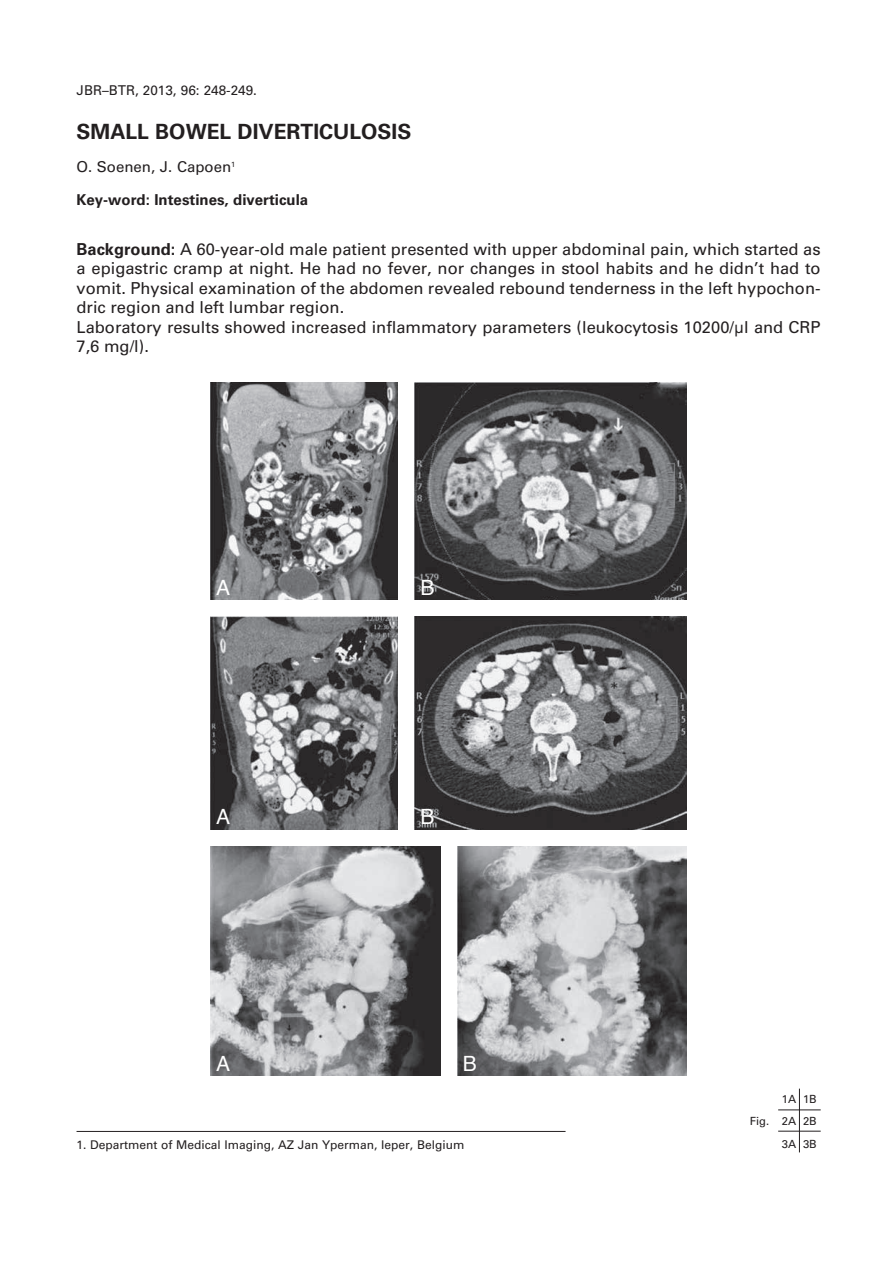
<style>
.page{position:relative;width:893px;height:1263px;background:#fff}
.page>*{position:absolute;margin:0;border:0;box-sizing:border-box;transform-origin:0 0}
.t1{font:700 21px "Univers";color:#231f20}
.t2{font:21px "Helvetica";color:#fff}
.t3{font:16.5px/19.5px "Univers";color:#231f20}
.t4{font:700 15px "Univers";color:#231f20}
.t5{font:15px "Univers";color:#231f20}
.t6{font:13.5px "Univers";color:#231f20}
.t7{font:12px "Univers";color:#231f20}
.t8{font:11.25px/22.5px "Univers";color:#231f20;text-align:right}
.s1{font-weight:700}
</style>
<div class="page">
<hr style="left:77px;top:1131px;width:489px;height:1px;background:#231f20">
<hr style="left:778px;top:1131px;width:43px;height:1px;background:#231f20">
<hr style="left:778px;top:1110px;width:43px;height:1px;background:#231f20">
<hr style="left:799px;top:1089px;width:1px;height:63px;background:#231f20">
<img style="left:210px;top:383px;width:188px;height:217px">
<img style="left:210px;top:617px;width:188px;height:212px">
<img style="left:415px;top:383px;width:272px;height:217px">
<img style="left:415px;top:617px;width:272px;height:212px">
<img style="left:210px;top:846px;width:230px;height:230px">
<img style="left:457px;top:846px;width:230px;height:230px">
<p class="t6" style="left:77px;top:82px;width:182px">JBR–BTR, 2013, 96: 248-249.</p>
<p class="t1" style="left:77px;top:119px;width:336px">SMALL BOWEL DIVERTICULOSIS</p>
<p class="t5" style="left:77px;top:158px;width:160px">O. Soenen, J. Capoen<sup>1</sup></p>
<p class="t4" style="left:77px;top:191px;width:233px">Key-word: Intestines, diverticula</p>
<p class="t3" style="left:77px;top:239px;width:746px"><span class="s1">Background:</span> A 60-year-old male patient presented with upper abdominal pain, which started as a epigastric cramp at night. He had no fever, nor changes in stool habits and he didn’t had to vomit. Physical examination of the abdomen revealed rebound tenderness in the left hypochon&shy;dric region and left lumbar region.<br>Laboratory results showed increased inflammatory parameters (leukocytosis 10200/μl and CRP 7,6 mg/l).</p>
<p class="t2" style="left:216px;top:571px;width:16px">A</p>
<p class="t2" style="left:420px;top:571px;width:16px">B</p>
<p class="t2" style="left:216px;top:801px;width:16px">A</p>
<p class="t2" style="left:420px;top:801px;width:16px">B</p>
<p class="t2" style="left:216px;top:1047px;width:16px">A</p>
<p class="t2" style="left:463px;top:1047px;width:16px">B</p>
<p class="t7" style="left:77px;top:1137px;width:389px">1. Department of Medical Imaging, AZ Jan Yperman, Ieper, Belgium</p>
<p class="t8" style="left:750px;top:1088px;width:68px">1A 1B<br>Fig. 2A 2B<br>3A 3B</p>
</div>
